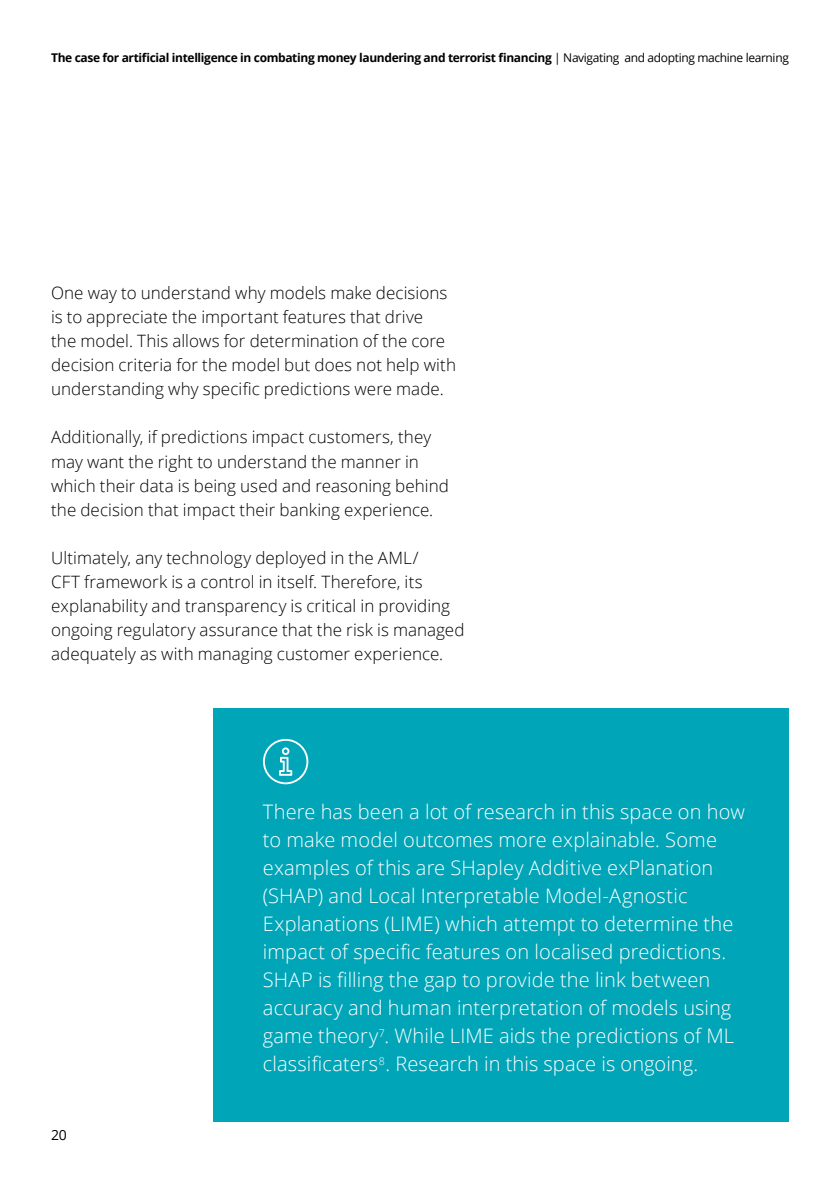
<style>
.page{position:relative;width:840px;height:1191px;background:#fff}
.page>*{position:absolute;margin:0;border:0;box-sizing:border-box;transform-origin:0 0}
.t1{font:300 20px/28px "Open Sans";letter-spacing:.005em;color:#fff}
.t2{font:300 17px/24px "Open Sans";letter-spacing:.005em;color:#000}
.t3{font:14px "Open Sans";color:#000}
.t4{font:700 12px "Open Sans";letter-spacing:-.03em;color:#000}
.s1{font-weight:400}
</style>
<div class="page">
<div style="left:213px;top:708px;width:575px;height:413px;background:#00a5b8"></div>
<svg style="left:263px;top:739px;width:45px;height:45px"></svg>
<p class="t4" style="left:51px;top:49px;width:739px">The case for artificial intelligence in combating money laundering and terrorist financing <span class="s1">| Navigating and adopting machine learning</span></p>
<p class="t2" style="left:51px;top:281px;width:406px">One way to understand why models make decisions is to appreciate the important features that drive<br>the model. This allows for determination of the core decision criteria for the model but does not help with understanding why specific predictions were made.</p>
<p class="t2" style="left:51px;top:425px;width:399px">Additionally, if predictions impact customers, they may want the right to understand the manner in which their data is being used and reasoning behind the decision that impact their banking experience.</p>
<p class="t2" style="left:51px;top:545px;width:415px">Ultimately, any technology deployed in the AML/<br>CFT framework is a control in itself. Therefore, its explanability and transparency is critical in providing ongoing regulatory assurance that the risk is managed adequately as with managing customer experience.</p>
<p class="t3" style="left:51px;top:1125px;width:17px">20</p>
<p class="t1" style="left:263px;top:797px;width:483px">There has been a lot of research in this space on how to make model outcomes more explainable. Some examples of this are SHapley Additive exPlanation (SHAP) and Local Interpretable Model-Agnostic Explanations (LIME) which attempt to determine the impact of specific features on localised predictions.<br>SHAP is filling the gap to provide the link between accuracy and human interpretation of models using game theory<sup>7</sup>. While LIME aids the predictions of ML classificaters<sup>8</sup>. Research in this space is ongoing.</p>
</div>
